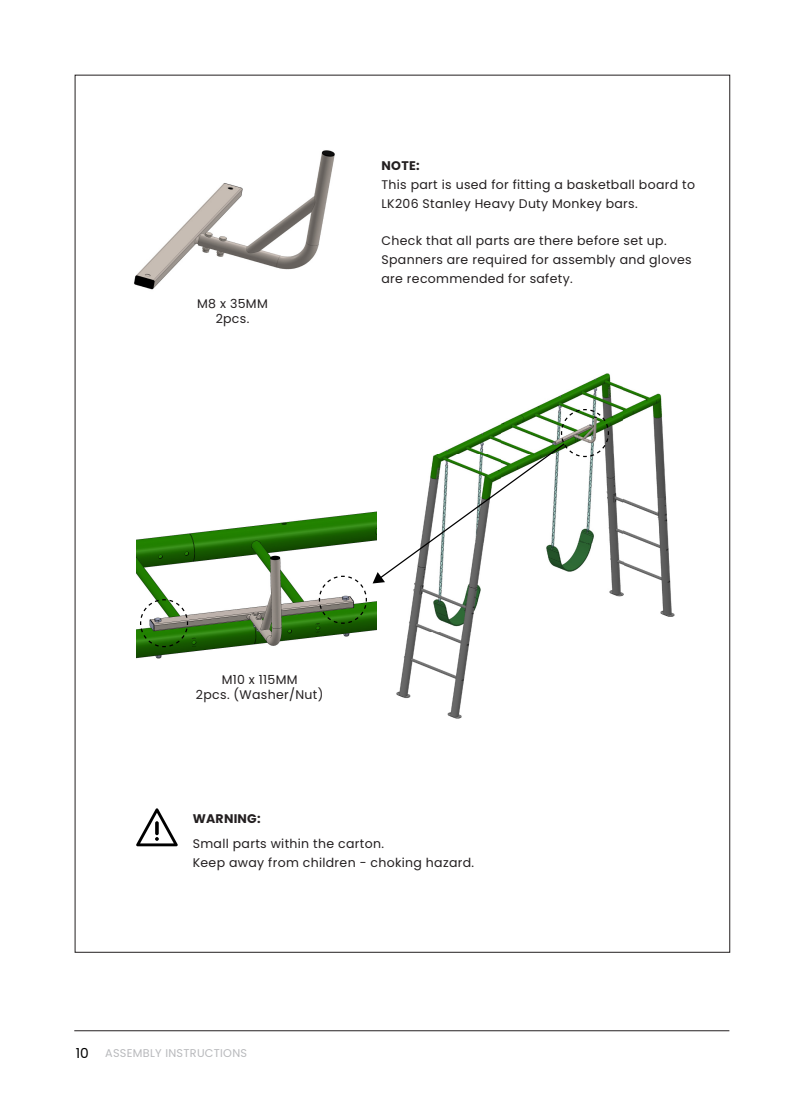
<style>
.page{position:relative;width:805px;height:1113px;background:#fff}
.page>*{position:absolute;margin:0;border:0;box-sizing:border-box;transform-origin:0 0}
.t1{font:13.75px "Poppins";color:#000}
.t2{font:12.5px/18.8px "Poppins";letter-spacing:.025em;color:#231f20}
.t3{font:700 12.5px "Poppins";letter-spacing:.02em;color:#231f20}
.t4{font:11.25px "Poppins";letter-spacing:.025em;color:#b8b9bc}
</style>
<div class="page">
<hr style="left:74px;top:1030px;width:655px;height:1px;background:#231f20">
<img style="left:396px;top:373px;width:279px;height:346px">
<img style="left:136px;top:518px;width:240px;height:141px">
<svg style="left:139px;top:598px;width:50px;height:49px"></svg>
<svg style="left:318px;top:408px;width:291px;height:216px"></svg>
<img style="left:134px;top:150px;width:201px;height:140px">
<svg style="left:136px;top:808px;width:42px;height:38px"></svg>
<p class="t2" style="left:197px;top:294px;width:72px">M8 x 35MM</p>
<p class="t2" style="left:215px;top:309px;width:35px">2pcs.</p>
<p class="t3" style="left:381px;top:158px;width:40px">NOTE:</p>
<p class="t2" style="left:381px;top:175px;width:315px">This part is used for fitting a basketball board to<br>LK206 Stanley Heavy Duty Monkey bars.</p>
<p class="t2" style="left:381px;top:231px;width:311px">Check that all parts are there before set up.<br>Spanners are required for assembly and gloves are recommended for safety.</p>
<p class="t2" style="left:221px;top:670px;width:77px">M10 x 115MM</p>
<p class="t2" style="left:196px;top:685px;width:129px">2pcs. (Washer/Nut)</p>
<p class="t3" style="left:193px;top:811px;width:69px">WARNING:</p>
<p class="t2" style="left:193px;top:834px;width:192px">Small parts within the carton.</p>
<p class="t2" style="left:193px;top:852px;width:283px">Keep away from children - choking hazard.</p>
<p class="t1" style="left:76px;top:1045px;width:14px">10</p>
<p class="t4" style="left:105px;top:1046px;width:143px">ASSEMBLY INSTRUCTIONS</p>
</div>
